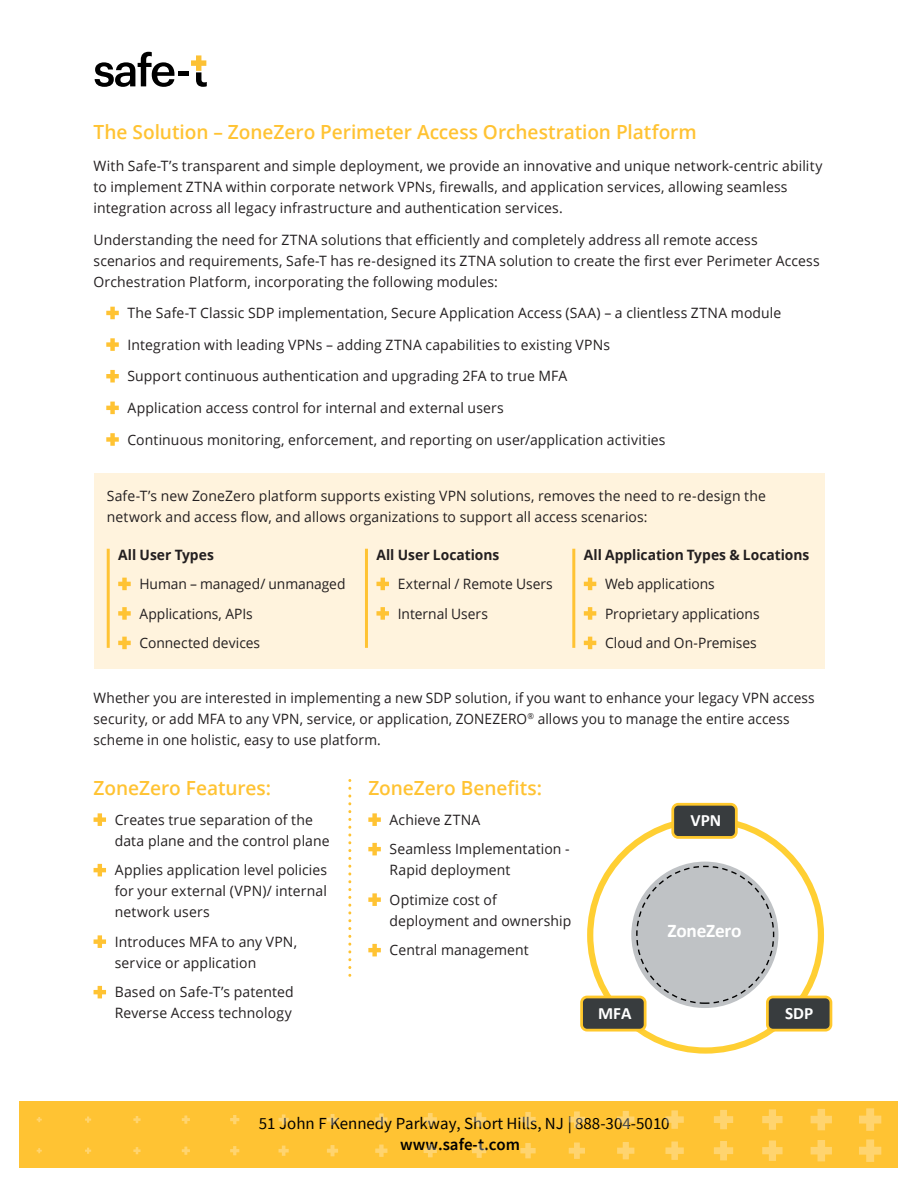
<style>
.page{position:relative;width:918px;height:1188px;background:#fff}
.page>*{position:absolute;margin:0;border:0;box-sizing:border-box;transform-origin:0 0}
.t1{font:600 19.5px "Open Sans";letter-spacing:-.005em;color:#ffc333}
.t2{font:700 19.35px "Calibri";letter-spacing:-.015em;color:#fff}
.t3{font:700 17.25px "Calibri";color:#fff}
.t4{font:16.95px "Source Sans Pro";color:#000001}
.t5{font:600 16.95px "Source Sans Pro";color:#000001}
.t6{font:14.25px/21px "Open Sans";letter-spacing:.01em;color:#231f20}
.t7{font:14.25px/21px "Open Sans";letter-spacing:.01em;color:#231f20;scale:.96 1}
.t8{font:700 14.25px "Open Sans";color:#231f20}
.t9{font:8.25px "Open Sans";color:#231f20;scale:.96 1}
</style>
<div class="page">
<div style="left:20px;top:1101px;width:878px;height:66px;background:#ffc333"></div>
<svg style="left:37px;top:1117px;width:5px;height:5px"></svg>
<svg style="left:85px;top:1117px;width:6px;height:6px"></svg>
<svg style="left:133px;top:1116px;width:8px;height:7px"></svg>
<svg style="left:182px;top:1116px;width:8px;height:8px"></svg>
<svg style="left:230px;top:1115px;width:9px;height:9px"></svg>
<svg style="left:279px;top:1114px;width:10px;height:11px"></svg>
<svg style="left:327px;top:1114px;width:11px;height:11px"></svg>
<svg style="left:375px;top:1113px;width:12px;height:13px"></svg>
<svg style="left:424px;top:1113px;width:13px;height:13px"></svg>
<svg style="left:472px;top:1112px;width:14px;height:15px"></svg>
<svg style="left:520px;top:1112px;width:16px;height:15px"></svg>
<svg style="left:569px;top:1111px;width:16px;height:17px"></svg>
<svg style="left:617px;top:1111px;width:17px;height:17px"></svg>
<svg style="left:665px;top:1110px;width:19px;height:19px"></svg>
<svg style="left:714px;top:1110px;width:19px;height:19px"></svg>
<svg style="left:762px;top:1109px;width:21px;height:21px"></svg>
<svg style="left:811px;top:1109px;width:21px;height:21px"></svg>
<svg style="left:859px;top:1108px;width:22px;height:23px"></svg>
<svg style="left:37px;top:1148px;width:5px;height:5px"></svg>
<svg style="left:85px;top:1148px;width:6px;height:6px"></svg>
<svg style="left:133px;top:1147px;width:8px;height:7px"></svg>
<svg style="left:182px;top:1147px;width:8px;height:8px"></svg>
<svg style="left:230px;top:1146px;width:9px;height:9px"></svg>
<svg style="left:279px;top:1146px;width:10px;height:10px"></svg>
<svg style="left:327px;top:1145px;width:11px;height:11px"></svg>
<svg style="left:375px;top:1145px;width:12px;height:12px"></svg>
<svg style="left:424px;top:1144px;width:13px;height:13px"></svg>
<svg style="left:472px;top:1144px;width:14px;height:14px"></svg>
<svg style="left:520px;top:1143px;width:16px;height:15px"></svg>
<svg style="left:569px;top:1143px;width:16px;height:16px"></svg>
<svg style="left:617px;top:1142px;width:17px;height:17px"></svg>
<svg style="left:665px;top:1142px;width:19px;height:18px"></svg>
<svg style="left:714px;top:1141px;width:19px;height:19px"></svg>
<svg style="left:762px;top:1140px;width:21px;height:21px"></svg>
<svg style="left:811px;top:1140px;width:21px;height:21px"></svg>
<svg style="left:859px;top:1139px;width:22px;height:23px"></svg>
<hr style="left:179px;top:72px;width:10px;height:4px;background:#000">
<svg style="left:95px;top:52px;width:79px;height:35px"></svg>
<svg style="left:191px;top:55px;width:16px;height:32px"></svg>
<svg style="left:106px;top:307px;width:13px;height:12px"></svg>
<svg style="left:106px;top:338px;width:13px;height:13px"></svg>
<svg style="left:106px;top:370px;width:13px;height:13px"></svg>
<svg style="left:106px;top:402px;width:13px;height:12px"></svg>
<svg style="left:106px;top:433px;width:13px;height:13px"></svg>
<svg style="left:94px;top:813px;width:12px;height:13px"></svg>
<svg style="left:94px;top:864px;width:12px;height:12px"></svg>
<svg style="left:94px;top:935px;width:12px;height:13px"></svg>
<svg style="left:94px;top:986px;width:12px;height:12px"></svg>
<svg style="left:368px;top:813px;width:13px;height:13px"></svg>
<svg style="left:368px;top:843px;width:13px;height:12px"></svg>
<svg style="left:368px;top:893px;width:13px;height:13px"></svg>
<svg style="left:368px;top:944px;width:13px;height:12px"></svg>
<div style="left:587px;top:817px;width:237px;height:237px;border:6px solid #ffcf33;border-radius:50%"></div>
<div style="left:631px;top:862px;width:147px;height:146px;background:#bfc2c5;border-radius:50%"></div>
<div style="left:673px;top:804px;width:63px;height:33px;background:#383c3e;border-radius:6px"></div>
<div style="left:671px;top:803px;width:67px;height:36px;border:3px solid #ffc82c;border-radius:6px"></div>
<div style="left:582px;top:997px;width:63px;height:33px;background:#383c3e;border-radius:6px"></div>
<div style="left:580px;top:996px;width:67px;height:36px;border:3px solid #ffc82c;border-radius:6px"></div>
<div style="left:767px;top:997px;width:64px;height:33px;background:#383c3e;border-radius:6px"></div>
<div style="left:766px;top:996px;width:66px;height:36px;border:3px solid #ffc82c;border-radius:6px"></div>
<div style="left:94px;top:473px;width:730px;height:195px;background:#fff3dd"></div>
<svg style="left:118px;top:578px;width:13px;height:12px"></svg>
<svg style="left:118px;top:607px;width:13px;height:13px"></svg>
<svg style="left:118px;top:637px;width:13px;height:12px"></svg>
<hr style="left:107px;top:549px;width:3px;height:99px;background:#ffc333">
<svg style="left:376px;top:578px;width:13px;height:12px"></svg>
<svg style="left:376px;top:607px;width:13px;height:13px"></svg>
<hr style="left:365px;top:549px;width:3px;height:99px;background:#ffc333">
<svg style="left:584px;top:578px;width:12px;height:12px"></svg>
<svg style="left:584px;top:607px;width:12px;height:13px"></svg>
<svg style="left:584px;top:637px;width:12px;height:12px"></svg>
<hr style="left:572px;top:549px;width:3px;height:99px;background:#ffc333">
<svg style="left:348px;top:788px;width:3px;height:188px"></svg>
<h1 class="t1" style="left:94px;top:119px;width:605px">The Solution – ZoneZero Perimeter Access Orchestration Platform</h1>
<p class="t6" style="left:94px;top:155px;width:730px">With Safe s’T- transparent and simple deployment, we provide an innovative and unique network-centric ability to implement ZTNA within corporate network VPNs, firewalls, and application services, allowing seamless integration across all legacy infrastructure and authentication services.</p>
<p class="t6" style="left:94px;top:229px;width:728px">Understanding the need for ZTNA solutions that efficiently and completely address all remote access scenarios and requirements, Safe T- has re-designed its ZTNA solution to create the first ever Perimeter Access<br>Orchestration Platform, incorporating the following modules:</p>
<p class="t6" style="left:128px;top:302px;width:655px">The Safe T- Classic SDP implementation, Secure Application Access (SAA) – a clientless ZTNA module</p>
<p class="t6" style="left:128px;top:334px;width:484px">Integration with leading VPNs – adding ZTNA capabilities to existing VPNs</p>
<p class="t6" style="left:128px;top:365px;width:441px">Support continuous authentication and upgrading 2FA to true MFA</p>
<p class="t6" style="left:128px;top:397px;width:378px">Application access control for internal and external users</p>
<p class="t6" style="left:128px;top:429px;width:540px">Continuous monitoring, enforcement, and reporting on user/application activities</p>
<p class="t6" style="left:107px;top:485px;width:661px">Safe s’T- new ZoneZero platform supports existing VPN solutions, removes the need to re-design the network and access flow, and allows organizations to support all access scenarios:</p>
<p class="t8" style="left:118px;top:544px;width:97px">All User Types</p>
<p class="t6" style="left:139px;top:569px;width:208px;line-height:29.5px">Human – managed/ unmanaged<br>Applications, APIs<br>Connected devices</p>
<p class="t8" style="left:376px;top:544px;width:124px">All User Locations</p>
<p class="t6" style="left:398px;top:569px;width:157px;line-height:29.5px">External / Remote Users<br>Internal Users</p>
<p class="t8" style="left:584px;top:544px;width:227px">All Application Types &amp; Locations</p>
<p class="t6" style="left:605px;top:569px;width:156px;line-height:29.5px">Web applications<br>Proprietary applications<br>Cloud and On-Premises</p>
<p class="t7" style="left:538px;top:687px;width:290px;text-indent:-444px">Whether you are interested in implementing a new SDP solution if, you want to enhance your legacy VPN access allows you to manage the entire access</p>
<p class="t7" style="left:94px;top:708px;width:453px">security, or add MFA to any VPN, service, or application, ZONEZERO scheme in one holistic, easy to use platform.</p>
<p class="t9" style="left:527px;top:710px;width:8px">®</p>
<h1 class="t1" style="left:94px;top:775px;width:179px">ZoneZero Features:</h1>
<p class="t6" style="left:115px;top:809px;width:216px">Creates true separation of the data plane and the control plane</p>
<p class="t6" style="left:115px;top:859px;width:214px;text-align:justify">Applies application level policies for your external (VPN /) internal network users</p>
<p class="t6" style="left:115px;top:931px;width:184px">Introduces MFA to any VPN, service or application</p>
<p class="t6" style="left:115px;top:981px;width:180px">Based on Safe s’T- patented<br>Reverse Access technology</p>
<h1 class="t1" style="left:368px;top:775px;width:175px">ZoneZero Benefits:</h1>
<p class="t6" style="left:390px;top:805px;width:182px;line-height:29.5px">Achieve ZTNA<br>Seamless Implementation -</p>
<p class="t6" style="left:390px;top:855px;width:122px;line-height:29.5px">Rapid deployment<br>Optimize cost of</p>
<p class="t6" style="left:390px;top:906px;width:183px;line-height:29.5px">deployment and ownership<br>Central management</p>
<h2 class="t2" style="left:667px;top:917px;width:76px">ZoneZero</h2>
<p class="t3" style="left:690px;top:808px;width:32px">VPN</p>
<p class="t3" style="left:598px;top:1001px;width:35px">MFA</p>
<p class="t4" style="left:259px;top:1113px;width:412px">51 John F Kennedy Parkway, Short Hills, NJ | 888-304-5010</p>
<p class="t5" style="left:400px;top:1133px;width:121px">www.safe .t- com</p>
<p class="t3" style="left:785px;top:1001px;width:30px">SDP</p>
</div>
